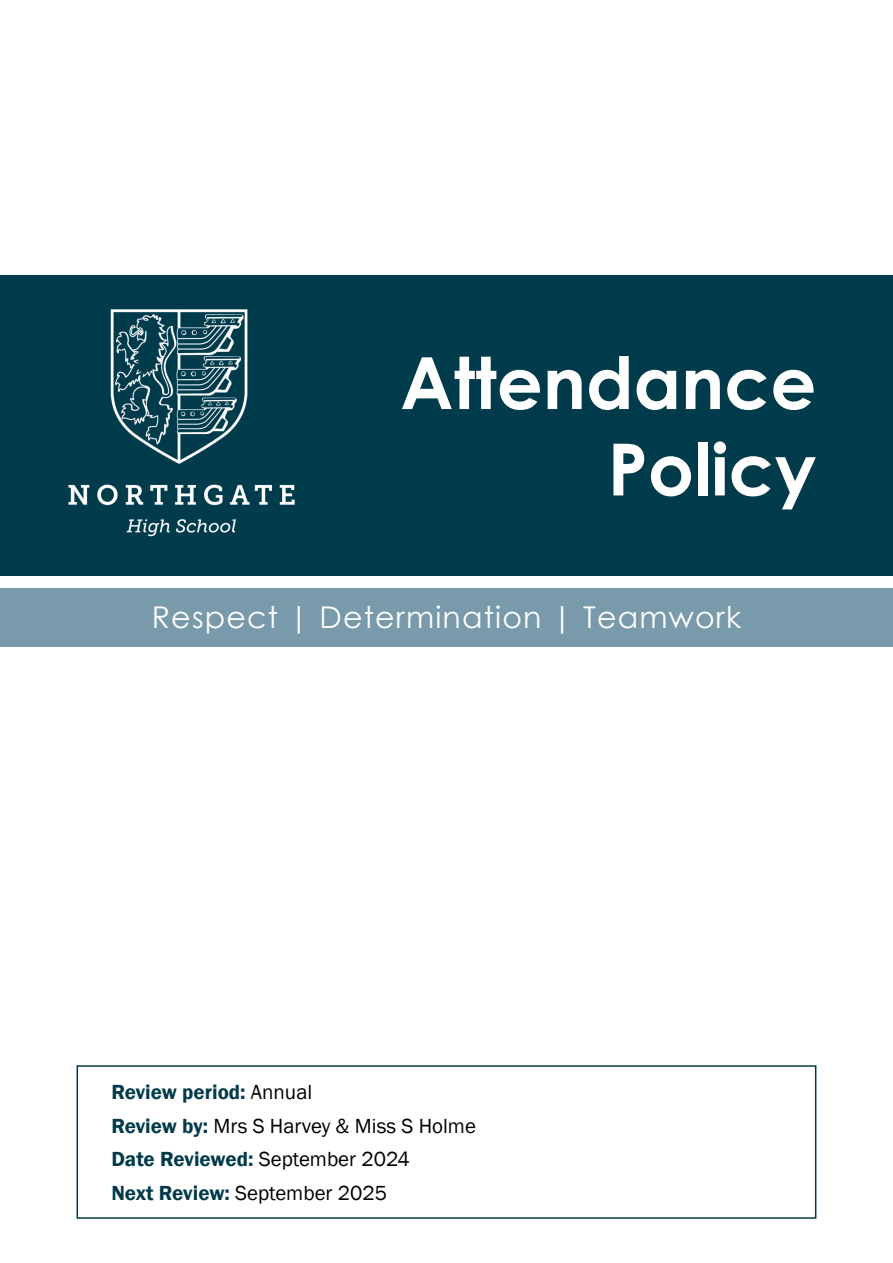
<style>
.page{position:relative;width:893px;height:1263px;background:#fff}
.page>*{position:absolute;margin:0;border:0;box-sizing:border-box;transform-origin:0 0}
.t1{font:700 72px/86.4px "Century Gothic";color:#fff;text-align:right}
.t2{font:30px "Century Gothic";letter-spacing:.04em;color:#fff}
.t3{font:21px/33.8px "Franklin Gothic";color:#000}
.s1{font-weight:600;color:#003a4a}
</style>
<div class="page">
<div style="left:77px;top:1065px;width:739px;height:154px;border:2px solid #003a4a"></div>
<div style="left:0;top:275px;width:893px;height:300px;background:#003b4b"></div>
<div style="left:0;top:588px;width:893px;height:58px;background:#799aab"></div>
<h1 class="t1" style="left:400px;top:338px;width:418px">Attendance<br>Policy</h1>
<h2 class="t2" style="left:152px;top:597px;width:591px">Respect | Determination | Teamwork</h2>
<p class="t3" style="left:111px;top:1075px;width:366px"><span class="s1">Review period:</span> Annual<br><span class="s1">Review by:</span> Mrs S Harvey &amp; Miss S Holme<br><span class="s1">Date Reviewed:</span> September 2024<br><span class="s1">Next Review:</span> September 2025</p>
</div>
